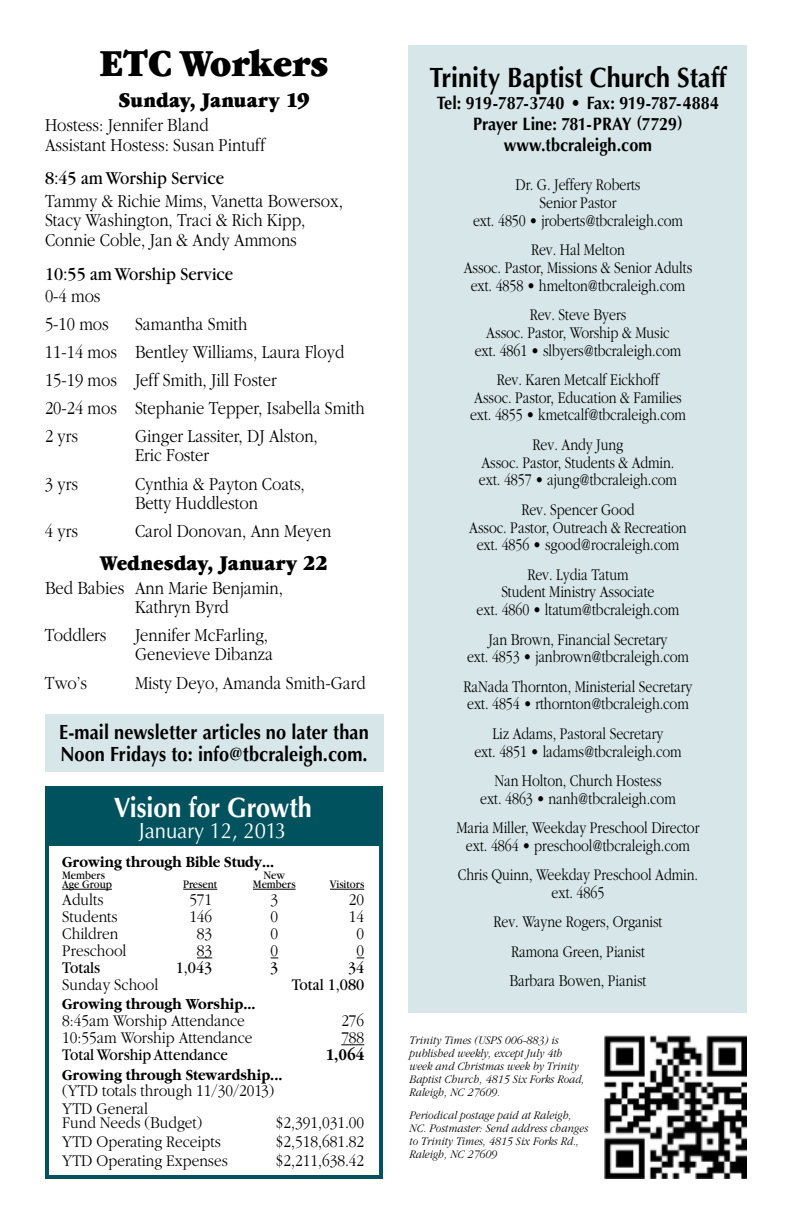
<style>
.page{position:relative;width:792px;height:1224px;background:#fff}
.page>*{position:absolute;margin:0;border:0;box-sizing:border-box;transform-origin:0 0}
.t1{font:900 40px "Garamond";color:#000;scale:.9 1}
.t2{font:700 28px "Optima";color:#000;scale:.9 1}
.t3{font:700 28px "Optima";color:#fff;scale:.9 1}
.t4{font:900 22px "Garamond";letter-spacing:.005em;color:#000;scale:.88 1}
.t5{font:22px "Optima";color:#fff;scale:.92 1}
.t6{font:700 20.6px/21.6px "Optima";letter-spacing:.005em;color:#000;scale:.88 1}
.t7{font:300 19px/28px "Garamond";color:#000;scale:.87 1}
.t8{font:19px "Garamond";color:#000;scale:.9 1}
.t9{font:700 18px/21px "Optima";letter-spacing:.005em;color:#000;text-align:center;scale:.9 1}
.t10{font:300 17px/17.8px "Garamond";letter-spacing:-.005em;color:#000;text-align:center;scale:.82 1}
.t11{font:300 17px/18px "Garamond";letter-spacing:-.005em;color:#000;scale:.9 1}
.t12{font:17px "Garamond";color:#000;scale:.9 1}
.t13{font:700 17px "Garamond";color:#000;scale:.9 1}
.t14{font:700 16px "Garamond";color:#000;scale:.9 1}
.t15{font:italic 300 12px/13px "Garamond";letter-spacing:.005em;color:#000;scale:.9 1}
.t16{font:12px "Garamond";color:#000;scale:.9 1}
</style>
<div class="page">
<div style="left:45px;top:787px;width:337px;height:59px;background:#00535e"></div>
<div style="left:45px;top:787px;width:338px;height:392px;border:4px solid #00535e"></div>
<div style="left:409px;top:45px;width:338px;height:967px;background:#d7e6e8"></div>
<div style="left:45px;top:715px;width:338px;height:57px;background:#d7e6e8"></div>
<hr style="left:62px;top:889px;width:50px;height:1px;background:#000">
<hr style="left:183px;top:889px;width:34px;height:1px;background:#000">
<hr style="left:253px;top:889px;width:43px;height:1px;background:#000">
<hr style="left:330px;top:889px;width:34px;height:1px;background:#000">
<svg style="left:197px;top:957px;width:15px;height:1px"></svg>
<svg style="left:341px;top:1044px;width:23px;height:1px"></svg>
<img style="left:604px;top:1035px;width:143px;height:144px">
<h1 class="t1" style="left:99px;top:41px;width:257px">ETC Workers</h1>
<p class="t4" style="left:118px;top:88px;width:219px">Sunday, January 19</p>
<p class="t7" style="left:45px;top:115px;width:255px;line-height:19.6px">Hostess: Jennifer Bland<br>Assistant Hostess: Susan Pintuff</p>
<p class="t8" style="left:45px;top:168px;width:201px">8:45 am Worship Service</p>
<p class="t7" style="left:45px;top:191px;width:344px;line-height:19.6px">Tammy &amp; Richie Mims, Vanetta Bowersox,<br>Stacy Washington, Traci &amp; Rich Kipp,<br>Connie Coble, Jan &amp; Andy Ammons</p>
<p class="t8" style="left:45px;top:264px;width:211px">10:55 am Worship Service</p>
<p class="t7" style="left:45px;top:282px;width:75px">0-4 mos<br>5-10 mos</p>
<p class="t7" style="left:45px;top:310px;width:369px;text-indent:90px">Samantha Smith<br>11-14 mos Bentley Williams, Laura Floyd<br>15-19 mos Jeff Smith, Jill Foster<br>20-24 mos Stephanie Tepper, Isabella Smith<br>2 yrs</p>
<p class="t7" style="left:135px;top:427px;width:212px;line-height:19.4px">Ginger Lassiter, DJ Alston,<br>Eric Foster</p>
<p class="t7" style="left:45px;top:470px;width:40px">3 yrs</p>
<p class="t7" style="left:135px;top:474px;width:197px;line-height:19.4px">Cynthia &amp; Payton Coats,<br>Betty Huddleston</p>
<p class="t7" style="left:45px;top:517px;width:39px">4 yrs</p>
<p class="t7" style="left:135px;top:517px;width:227px">Carol Donovan, Ann Meyen</p>
<p class="t4" style="left:100px;top:551px;width:261px">Wednesday, January 22</p>
<p class="t7" style="left:135px;top:578px;width:172px;line-height:19.4px;text-indent:-90px">Bed Babies Ann Marie Benjamin,<br>Kathryn Byrd</p>
<p class="t7" style="left:45px;top:621px;width:72px">Toddlers</p>
<p class="t7" style="left:135px;top:626px;width:160px;line-height:19.4px">Jennifer McFarling,<br>Genevieve Dibanza</p>
<p class="t7" style="left:45px;top:669px;width:50px">Two’s</p>
<p class="t7" style="left:135px;top:669px;width:267px">Misty Deyo, Amanda Smith-Gard</p>
<p class="t6" style="left:59px;top:722px;width:353px">E-mail newsletter articles no later than<br>Noon Fridays to: info@tbcraleigh.com.</p>
<h2 class="t3" style="left:114px;top:792px;width:221px">Vision for Growth</h2>
<p class="t5" style="left:139px;top:818px;width:161px">January 12, 2013</p>
<p class="t14" style="left:62px;top:853px;width:237px">Growing through Bible Study...</p>
<p class="t16" style="left:62px;top:869px;width:49px">Members</p>
<p class="t16" style="left:263px;top:869px;width:26px">New</p>
<p class="t16" style="left:62px;top:878px;width:57px">Age Group</p>
<p class="t16" style="left:183px;top:878px;width:39px">Present</p>
<p class="t16" style="left:253px;top:878px;width:49px">Members</p>
<p class="t16" style="left:330px;top:878px;width:40px">Visitors</p>
<p class="t11" style="left:62px;top:891px;width:47px">Adults</p>
<p class="t11" style="left:189px;top:891px;width:27px">571</p>
<p class="t11" style="left:271px;top:891px;width:10px">3</p>
<p class="t11" style="left:349px;top:891px;width:18px">20</p>
<p class="t11" style="left:62px;top:908px;width:63px">Students</p>
<p class="t11" style="left:189px;top:908px;width:27px">146</p>
<p class="t11" style="left:271px;top:908px;width:10px">0</p>
<p class="t11" style="left:349px;top:908px;width:18px">14</p>
<p class="t11" style="left:62px;top:925px;width:64px">Children</p>
<p class="t11" style="left:197px;top:925px;width:19px">83</p>
<p class="t11" style="left:271px;top:925px;width:10px">0</p>
<p class="t11" style="left:357px;top:925px;width:10px">0</p>
<p class="t11" style="left:62px;top:942px;width:73px">Preschool</p>
<p class="t11" style="left:197px;top:942px;width:19px">83</p>
<p class="t11" style="left:271px;top:942px;width:10px">0</p>
<p class="t11" style="left:357px;top:942px;width:10px">0</p>
<p class="t12" style="left:62px;top:959px;width:44px">Totals</p>
<p class="t12" style="left:176px;top:959px;width:42px">1,043</p>
<p class="t12" style="left:270px;top:959px;width:11px">3</p>
<p class="t12" style="left:348px;top:959px;width:20px">34</p>
<p class="t11" style="left:62px;top:976px;width:108px">Sunday School</p>
<p class="t12" style="left:292px;top:976px;width:82px">Total 1,080</p>
<p class="t14" style="left:62px;top:995px;width:216px">Growing through Worship...</p>
<p class="t11" style="left:62px;top:1012px;width:204px">8:45am Worship Attendance</p>
<p class="t11" style="left:341px;top:1012px;width:27px">276</p>
<p class="t11" style="left:62px;top:1029px;width:213px">10:55am Worship Attendance</p>
<p class="t11" style="left:341px;top:1029px;width:27px">788</p>
<p class="t12" style="left:62px;top:1046px;width:186px">Total Worship Attendance</p>
<p class="t13" style="left:326px;top:1045px;width:44px">1,064</p>
<p class="t14" style="left:62px;top:1066px;width:246px">Growing through Stewardship...</p>
<p class="t11" style="left:62px;top:1082px;width:237px">(YTD totals through 11/30/2013)<br>YTD General</p>
<p class="t11" style="left:62px;top:1114px;width:157px">Fund Needs (Budget)</p>
<p class="t11" style="left:276px;top:1114px;width:100px">$2,391,031.00</p>
<p class="t11" style="left:62px;top:1133px;width:178px">YTD Operating Receipts</p>
<p class="t11" style="left:276px;top:1133px;width:100px">$2,518,681.82</p>
<p class="t11" style="left:62px;top:1151px;width:185px">YTD Operating Expenses</p>
<p class="t11" style="left:276px;top:1151px;width:100px">$2,211,638.42</p>
<h2 class="t2" style="left:429px;top:61px;width:332px">Trinity Baptist Church Staff</h2>
<p class="t9" style="left:437px;top:92px;width:315px">Tel: 919-787-3740 • Fax: 919-787-4884<br>Prayer Line: 781-PRAY (7729) www.tbcraleigh.com</p>
<p class="t10" style="left:473px;top:176px;width:257px">Dr. G. Jeffery Roberts<br>Senior Pastor<br>ext. 4850 • jroberts@tbcraleigh.com</p>
<p class="t10" style="left:464px;top:241px;width:280px">Rev. Hal Melton<br>Assoc. Pastor, Missions &amp; Senior Adults ext. 4858 • hmelton@tbcraleigh.com</p>
<p class="t10" style="left:475px;top:306px;width:253px">Rev. Steve Byers<br>Assoc. Pastor, Worship &amp; Music ext. 4861 • slbyers@tbcraleigh.com</p>
<p class="t10" style="left:470px;top:371px;width:265px">Rev. Karen Metcalf Eickhoff<br>Assoc. Pastor, Education &amp; Families ext. 4855 • kmetcalf@tbcraleigh.com</p>
<p class="t10" style="left:479px;top:436px;width:243px">Rev. Andy Jung<br>Assoc. Pastor, Students &amp; Admin. ext. 4857 • ajung@tbcraleigh.com</p>
<p class="t10" style="left:469px;top:501px;width:267px">Rev. Spencer Good<br>Assoc. Pastor, Outreach &amp; Recreation ext. 4856 • sgood@rocraleigh.com</p>
<p class="t10" style="left:477px;top:566px;width:249px">Rev. Lydia Tatum<br>Student Ministry Associate<br>ext. 4860 • ltatum@tbcraleigh.com</p>
<p class="t10" style="left:467px;top:630px;width:272px">Jan Brown, Financial Secretary<br>ext. 4853 • janbrown@tbcraleigh.com</p>
<p class="t10" style="left:463px;top:678px;width:281px;text-align:left">RaNada Thornton, Ministerial Secretary ext. 4854 • rthornton@tbcraleigh.com</p>
<p class="t10" style="left:474px;top:725px;width:254px">Liz Adams, Pastoral Secretary<br>ext. 4851 • ladams@tbcraleigh.com</p>
<p class="t10" style="left:480px;top:772px;width:240px">Nan Holton, Church Hostess<br>ext. 4863 • nanh@tbcraleigh.com</p>
<p class="t10" style="left:456px;top:819px;width:298px">Maria Miller, Weekday Preschool Director ext. 4864 • preschool@tbcraleigh.com</p>
<p class="t10" style="left:458px;top:866px;width:294px">Chris Quinn, Weekday Preschool Admin. ext. 4865</p>
<p class="t10" style="left:493px;top:907px;width:208px;line-height:29.4px">Rev. Wayne Rogers, Organist<br>Ramona Green, Pianist<br>Barbara Bowen, Pianist</p>
<p class="t15" style="left:409px;top:1034px;width:196px">Trinity Times (USPS 006-883) is published weekly, except July 4th week and Christmas week by Trinity<br>Baptist Church, 4815 Six Forks Road,<br>Raleigh, NC 27609.</p>
<p class="t15" style="left:409px;top:1109px;width:200px">Periodical postage paid at Raleigh,<br>NC. Postmaster: Send address changes to Trinity Times, 4815 Six Forks Rd.,<br>Raleigh, NC 27609</p>
</div>
